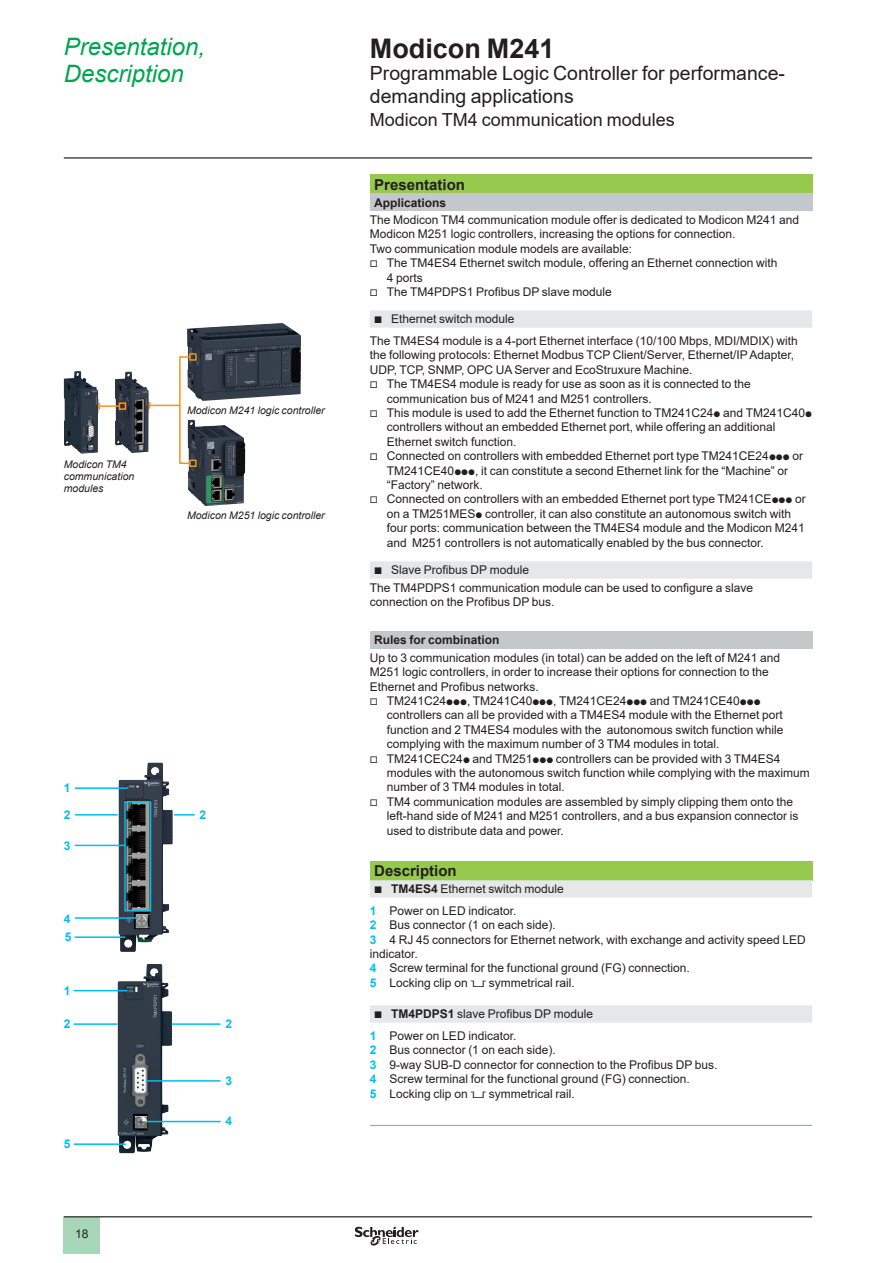
<style>
.page{position:relative;width:893px;height:1263px;background:#fff}
.page>*{position:absolute;margin:0;border:0;box-sizing:border-box;transform-origin:0 0}
._0_TitleLev1{font:700 27px "Arial";color:#231f20}
._0_Topic{font:italic 24px/27px "Arial";color:#00a54f}
._0_TitleLev2{font:19.5px/22.5px "Arial";color:#231f20}
._0_TitleLev3{font:18px "Arial";color:#231f20}
._1_Section_3__10{font:700 15px "Arial";color:#231f20}
._1_Text__8{font:12px/14.4px "Arial";color:#231f20}
._1_Section_4__8{font:700 12px "Arial";color:#231f20}
._1_Section_4__8-2{font:700 12px "Arial";color:#01bdf2}
._1_Legend___Nota__7{font:italic 10.5px/12px "Arial";color:#231f20}
.s1{font-family:"Graph Schneider"}
.s2{font-weight:700}
.s3{font-weight:700;color:#01bdf2}
</style>
<div class="page">
<hr style="left:64px;top:157px;width:748px;height:2px;background:#231f20">
<div style="left:64px;top:1217px;width:36px;height:37px;background:#a7d7b8"></div>
<hr style="left:64px;top:1216px;width:748px;height:1px;background:#231f20">
<svg style="left:355px;top:1226px;width:64px;height:20px"></svg>
<div style="left:370px;top:174px;width:442px;height:20px;background:#96ca4e"></div>
<div style="left:370px;top:194px;width:442px;height:17px;background:#c5c8cb"></div>
<svg style="left:370px;top:310px;width:442px;height:269px"></svg>
<div style="left:370px;top:631px;width:442px;height:18px;background:#c5c8cb"></div>
<div style="left:370px;top:861px;width:442px;height:19px;background:#96ca4e"></div>
<svg style="left:370px;top:880px;width:442px;height:143px"></svg>
<hr style="left:370px;top:1125px;width:442px;height:1px;background:#959ea4">
<img style="left:187px;top:323px;width:114px;height:78px">
<hr style="left:150px;top:405px;width:30px;height:1px;background:#f7931d">
<img style="left:188px;top:420px;width:57px;height:86px">
<div style="left:179px;top:356px;width:12px;height:108px;border:2px solid #f7931d"></div>
<div style="left:189px;top:353px;width:8px;height:8px;border:2px solid #f7931d"></div>
<div style="left:189px;top:459px;width:8px;height:8px;border:2px solid #f7931d"></div>
<img style="left:115px;top:371px;width:34px;height:82px">
<hr style="left:99px;top:405px;width:20px;height:2px;background:#f7931d">
<div style="left:119px;top:402px;width:7px;height:8px;border:2px solid #f7931d"></div>
<img style="left:64px;top:371px;width:34px;height:83px">
<img style="left:118px;top:964px;width:54px;height:189px">
<img style="left:119px;top:763px;width:54px;height:189px">
<svg style="left:175px;top:814px;width:19px;height:1px"></svg>
<hr style="left:75px;top:787px;width:53px;height:2px;background:#01bdf2">
<hr style="left:75px;top:814px;width:42px;height:1px;background:#01bdf2">
<hr style="left:75px;top:936px;width:50px;height:2px;background:#01bdf2">
<hr style="left:75px;top:917px;width:61px;height:2px;background:#01bdf2">
<hr style="left:75px;top:845px;width:50px;height:1px;background:#01bdf2">
<div style="left:124px;top:801px;width:27px;height:111px;border:2px solid #01bdf2"></div>
<hr style="left:172px;top:1023px;width:48px;height:2px;background:#01bdf2">
<hr style="left:74px;top:1023px;width:43px;height:2px;background:#01bdf2">
<hr style="left:74px;top:990px;width:53px;height:1px;background:#01bdf2">
<hr style="left:74px;top:1143px;width:51px;height:2px;background:#01bdf2">
<hr style="left:146px;top:1121px;width:74px;height:1px;background:#01bdf2">
<hr style="left:146px;top:1080px;width:74px;height:2px;background:#01bdf2">
<p class="_0_Topic" style="left:64px;top:34px;width:143px">Presentation,<br>Description</p>
<p class="_0_TitleLev1" style="left:370px;top:29px;width:186px">Modicon M241</p>
<p class="_0_TitleLev2" style="left:370px;top:62px;width:417px">Programmable Logic Controller for performance&shy;demanding applications</p>
<p class="_0_TitleLev3" style="left:370px;top:108px;width:306px">Modicon TM4 communication modules</p>
<p class="_1_Legend___Nota__7" style="left:64px;top:459px;width:72px">Modicon TM4 communication modules</p>
<p class="_1_Legend___Nota__7" style="left:187px;top:404px;width:139px">Modicon M241 logic controller</p>
<p class="_1_Legend___Nota__7" style="left:187px;top:510px;width:139px">Modicon M251 logic controller</p>
<p class="_1_Section_4__8-2" style="left:64px;top:779px;width:8px">1</p>
<p class="_1_Section_4__8-2" style="left:64px;top:806px;width:8px">2</p>
<p class="_1_Section_4__8-2" style="left:200px;top:806px;width:8px">2</p>
<p class="_1_Section_4__8-2" style="left:64px;top:837px;width:8px">3</p>
<p class="_1_Section_4__8-2" style="left:64px;top:910px;width:8px">4</p>
<p class="_1_Section_4__8-2" style="left:65px;top:928px;width:8px">5</p>
<p class="_1_Section_4__8-2" style="left:64px;top:982px;width:8px">1</p>
<p class="_1_Section_4__8-2" style="left:64px;top:1016px;width:8px">2</p>
<p class="_1_Section_4__8-2" style="left:225px;top:1016px;width:8px">2</p>
<p class="_1_Section_4__8-2" style="left:64px;top:1135px;width:8px">5</p>
<p class="_1_Text__8" style="left:75px;top:1226px;width:15px">18</p>
<p class="_1_Section_4__8-2" style="left:225px;top:1072px;width:8px">3</p>
<p class="_1_Section_4__8-2" style="left:225px;top:1112px;width:8px">4</p>
<p class="_1_Section_3__10" style="left:374px;top:174px;width:92px">Presentation</p>
<p class="_1_Section_4__8" style="left:374px;top:194px;width:74px">Applications</p>
<p class="_1_Text__8" style="left:370px;top:212px;width:431px">The Modicon TM4 communication module offer is dedicated to Modicon M241 and<br>Modicon M251 logic controllers, increasing the options for connection.<br>Two communication module models are available:</p>
<p class="_1_Text__8" style="left:387px;top:256px;width:392px;text-indent:-17px"><span class="s1">v</span> The TM4ES4 Ethernet switch module, offering an Ethernet connection with<br>4 ports</p>
<p class="_1_Text__8" style="left:370px;top:284px;width:243px"><span class="s1">v</span> The TM4PDPS1 Profibus DP slave module</p>
<p class="_1_Text__8" style="left:374px;top:312px;width:142px"><span class="s1">b</span> Ethernet switch module</p>
<p class="_1_Text__8" style="left:370px;top:333px;width:429px">The TM4ES4 module is a 4-port Ethernet interface (10/100 Mbps, MDI/MDIX) with the following protocols: Ethernet Modbus TCP Client/Server, Ethernet/IP Adapter,<br>UDP, TCP, SNMP, OPC UA Server and EcoStruxure Machine.</p>
<p class="_1_Text__8" style="left:387px;top:377px;width:365px;text-indent:-17px"><span class="s1">v</span> The TM4ES4 module is ready for use as soon as it is connected to the communication bus of M241 and M251 controllers.</p>
<p class="_1_Text__8" style="left:387px;top:405px;width:427px;text-indent:-17px"><span class="s1">v</span> This module is used to add the Ethernet function to TM241C24<span class="s1">p</span> and TM241C40<span class="s1">p </span>controllers without an embedded Ethernet port, while offering an additional<br>Ethernet switch function.</p>
<p class="_1_Text__8" style="left:387px;top:449px;width:418px;text-indent:-17px"><span class="s1">v</span> Connected on controllers with embedded Ethernet port type TM241CE24<span class="s1">ppp</span> or<br>TM241CE40<span class="s1">ppp</span>, it can constitute a second Ethernet link for the “Machine” or “Factory” network.</p>
<p class="_1_Text__8" style="left:387px;top:492px;width:420px;text-indent:-17px"><span class="s1">v</span> Connected on controllers with an embedded Ethernet port type TM241CE<span class="s1">ppp</span> or on a TM251MES<span class="s1">p</span> controller, it can also constitute an autonomous switch with four ports: communication between the TM4ES4 module and the Modicon M241 and M251 controllers is not automatically enabled by the bus connector.</p>
<p class="_1_Text__8" style="left:374px;top:563px;width:156px"><span class="s1">b</span> Slave Profibus DP module</p>
<p class="_1_Text__8" style="left:370px;top:580px;width:385px">The TM4PDPS1 communication module can be used to configure a slave connection on the Profibus DP bus.</p>
<p class="_1_Section_4__8" style="left:374px;top:632px;width:127px">Rules for combination</p>
<p class="_1_Text__8" style="left:370px;top:650px;width:412px">Up to 3 communication modules (in total) can be added on the left of M241 and<br>M251 logic controllers, in order to increase their options for connection to the<br>Ethernet and Profibus networks.</p>
<p class="_1_Text__8" style="left:387px;top:693px;width:398px;text-indent:-17px"><span class="s1">v</span> TM241C24<span class="s1">ppp</span>, TM241C40<span class="s1">ppp</span>, TM241CE24<span class="s1">ppp</span> and TM241CE40<span class="s1">ppp </span>controllers can all be provided with a TM4ES4 module with the Ethernet port function and 2 TM4ES4 modules with the autonomous switch function while complying with the maximum number of 3 TM4 modules in total.</p>
<p class="_1_Text__8" style="left:387px;top:751px;width:424px;text-indent:-17px"><span class="s1">v</span> TM241CEC24<span class="s1">p</span> and TM251<span class="s1">ppp</span> controllers can be provided with 3 TM4ES4 modules with the autonomous switch function while complying with the maximum number of 3 TM4 modules in total.</p>
<p class="_1_Text__8" style="left:387px;top:794px;width:413px;text-indent:-17px"><span class="s1">v</span> TM4 communication modules are assembled by simply clipping them onto the left-hand side of M241 and M251 controllers, and a bus expansion connector is used to distribute data and power.</p>
<p class="_1_Section_3__10" style="left:374px;top:860px;width:84px">Description</p>
<p class="_1_Text__8" style="left:374px;top:882px;width:191px"><span class="s1">b</span> <span class="s2">TM4ES4</span> Ethernet switch module</p>
<p class="_1_Text__8" style="left:370px;top:903px;width:148px"><span class="s3">1</span> Power on LED indicator.</p>
<p class="_1_Text__8" style="left:370px;top:918px;width:187px"><span class="s3">2</span> Bus connector (1 on each side).</p>
<p class="_1_Text__8" style="left:370px;top:932px;width:437px"><span class="s3">3</span> 4 RJ 45 connectors for Ethernet network, with exchange and activity speed LED indicator.</p>
<p class="_1_Text__8" style="left:370px;top:961px;width:321px"><span class="s3">4</span> Screw terminal for the functional ground (FG) connection.</p>
<p class="_1_Text__8" style="left:370px;top:975px;width:206px"><span class="s3">5</span> Locking clip on <span class="s1">5</span> symmetrical rail.</p>
<p class="_1_Text__8" style="left:374px;top:1007px;width:220px"><span class="s1">b</span> <span class="s2">TM4PDPS1</span> slave Profibus DP module</p>
<p class="_1_Text__8" style="left:370px;top:1028px;width:148px"><span class="s3">1</span> Power on LED indicator.</p>
<p class="_1_Text__8" style="left:370px;top:1043px;width:187px"><span class="s3">2</span> Bus connector (1 on each side).</p>
<p class="_1_Text__8" style="left:370px;top:1057px;width:349px"><span class="s3">3</span> 9-way SUB-D connector for connection to the Profibus DP bus.</p>
<p class="_1_Text__8" style="left:370px;top:1071px;width:321px"><span class="s3">4</span> Screw terminal for the functional ground (FG) connection.</p>
<p class="_1_Text__8" style="left:370px;top:1086px;width:206px"><span class="s3">5</span> Locking clip on <span class="s1">5</span> symmetrical rail.</p>
</div>
